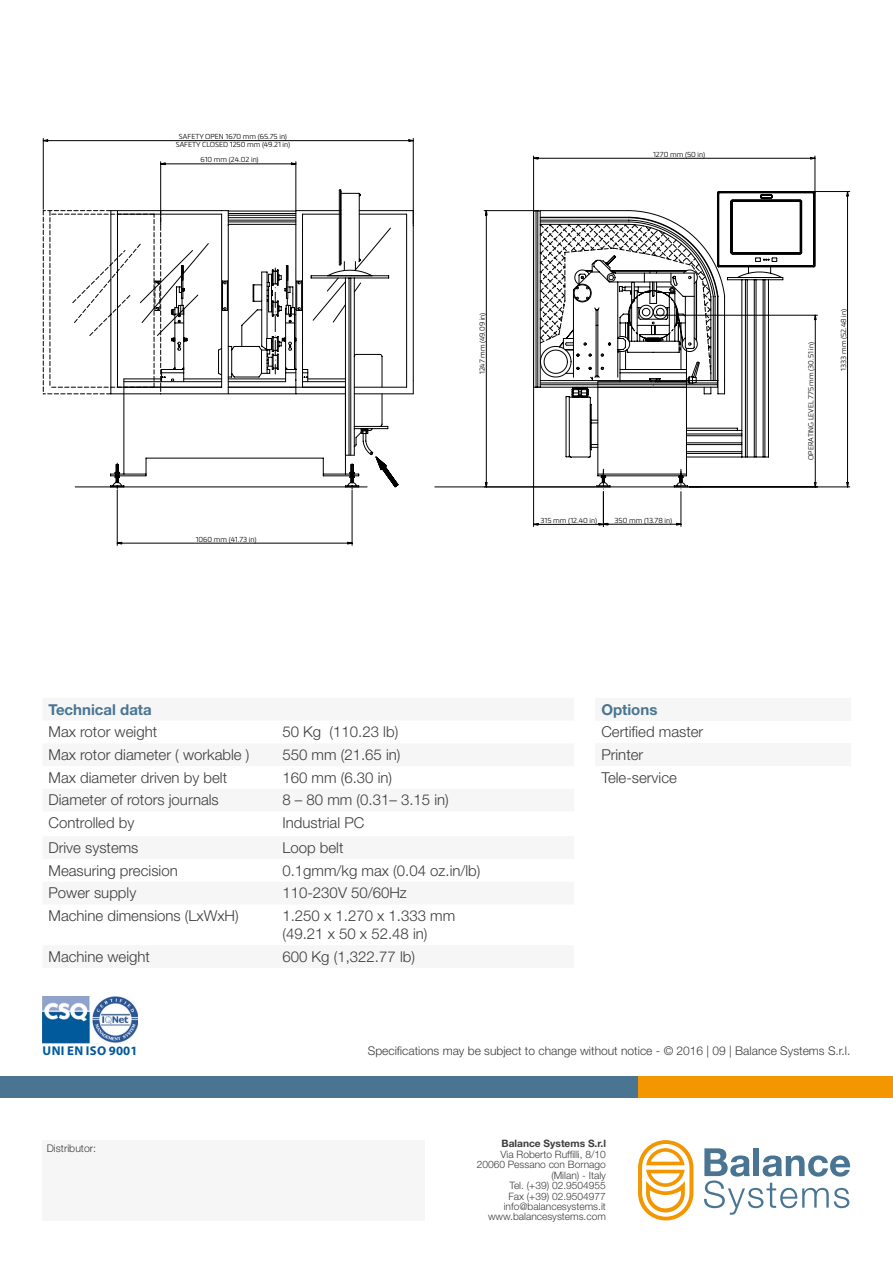
<style>
.page{position:relative;width:893px;height:1263px;background:#fff}
.page>*{position:absolute;margin:0;border:0;box-sizing:border-box;transform-origin:0 0}
.t1{font:300 15px/22.6px "Helvetica Neue LT Std";color:#3c3c3b}
.t2{font:700 15px "Helvetica Neue LT Std";color:#497593}
.t3{font:700 12.75px "Myriad Pro";letter-spacing:.03em;color:#015a9c}
.t4{font:300 12px "Helvetica Neue LT Std";color:#3c3c3b}
.t5{font:300 10.5px "Helvetica Neue LT Std";color:#3c3c3b}
.t6{font:300 10.2px/10.5px "Helvetica Neue LT Std";color:#3c3c3b;text-align:right}
.t7{font:700 10.2px "Helvetica Neue LT Std";color:#3c3c3b}
.t8{font:7.2px/8.6px "Metronic Pro";color:#000;text-align:center}
</style>
<div class="page">
<svg style="left:638px;top:1140px;width:55px;height:80px"></svg>
<svg style="left:704px;top:1148px;width:146px;height:67px"></svg>
<div style="left:43px;top:1140px;width:382px;height:80px;background:#f6f6f6"></div>
<div style="left:0;top:1076px;width:638px;height:21px;background:#497593"></div>
<div style="left:638px;top:1076px;width:255px;height:21px;background:#f49600"></div>
<img style="left:43px;top:996px;width:95px;height:47px">
<div style="left:595px;top:698px;width:255px;height:23px;background:#f6f6f6"></div>
<div style="left:595px;top:743px;width:255px;height:23px;background:#f6f6f6"></div>
<svg style="left:817px;top:191px;width:33px;height:297px"></svg>
<svg style="left:43px;top:138px;width:774px;height:408px"></svg>
<svg style="left:42px;top:139px;width:659px;height:255px"></svg>
<svg style="left:75px;top:489px;width:530px;height:38px"></svg>
<svg style="left:43px;top:189px;width:772px;height:300px"></svg>
<svg style="left:123px;top:378px;width:565px;height:109px"></svg>
<p class="t8" style="left:176px;top:132px;width:116px">SAFETY OPEN 1670 mm (65.75 in)<br>SAFETY CLOSED 1250 mm (49.21 in)</p>
<p class="t8" style="left:201px;top:156px;width:60px">610 mm (24.02 in)</p>
<p class="t8" style="left:196px;top:535px;width:62px">1060 mm (41.73 in)</p>
<p class="t8" style="left:653px;top:150px;width:54px">1270 mm (50 in)</p>
<p class="t8" style="left:478px;top:374px;width:63px;rotate:-90deg">1247 mm (49.09 in)</p>
<p class="t8" style="left:541px;top:516px;width:58px">315 mm (12.40 in)</p>
<p class="t8" style="left:615px;top:516px;width:59px">350 mm (13.78 in)</p>
<p class="t2" style="left:49px;top:700px;width:105px">Technical data</p>
<p class="t1" style="left:49px;top:720px;width:110px">Max rotor weight</p>
<p class="t1" style="left:282px;top:720px;width:117px">50 Kg (110.23 lb)</p>
<p class="t1" style="left:49px;top:743px;width:202px">Max rotor diameter ( workable )</p>
<p class="t1" style="left:282px;top:743px;width:120px">550 mm (21.65 in)</p>
<p class="t1" style="left:49px;top:766px;width:180px">Max diameter driven by belt</p>
<p class="t1" style="left:282px;top:766px;width:111px">160 mm (6.30 in)</p>
<p class="t1" style="left:49px;top:788px;width:172px">Diameter of rotors journals</p>
<p class="t1" style="left:282px;top:788px;width:168px">8 – 80 mm (0.31– 3.15 in)</p>
<p class="t1" style="left:49px;top:811px;width:87px">Controlled by</p>
<p class="t1" style="left:282px;top:811px;width:83px">Industrial PC</p>
<p class="t1" style="left:49px;top:836px;width:91px">Drive systems</p>
<p class="t1" style="left:282px;top:836px;width:63px">Loop belt</p>
<p class="t1" style="left:49px;top:859px;width:131px">Measuring precision</p>
<p class="t1" style="left:282px;top:859px;width:200px">0.1gmm/kg max (0.04 oz.in/lb)</p>
<p class="t1" style="left:49px;top:881px;width:89px">Power supply</p>
<p class="t1" style="left:282px;top:881px;width:126px">110-230V 50/60Hz</p>
<p class="t1" style="left:49px;top:904px;width:192px">Machine dimensions (LxWxH)</p>
<p class="t1" style="left:282px;top:906px;width:174px;line-height:18px">1.250 x 1.270 x 1.333 mm (49.21 x 50 x 52.48 in)</p>
<p class="t1" style="left:49px;top:945px;width:103px">Machine weight</p>
<p class="t1" style="left:282px;top:945px;width:134px">600 Kg (1,322.77 lb)</p>
<p class="t2" style="left:601px;top:700px;width:58px">Options</p>
<p class="t1" style="left:601px;top:720px;width:103px">Certified master<br>Printer<br>Tele-service</p>
<p class="t8" style="left:807px;top:460px;width:119px;rotate:-90deg">OPERATING LEVEL 775 mm (30.51 in)</p>
<p class="t8" style="left:840px;top:371px;width:63px;rotate:-90deg">1333 mm (52.48 in)</p>
<p class="t3" style="left:43px;top:1042px;width:96px">UNI EN ISO 9001</p>
<p class="t4" style="left:368px;top:1043px;width:484px">Specifications may be subject to change without notice - © 2016 | 09 | Balance Systems S.r.l.</p>
<p class="t5" style="left:47px;top:1142px;width:51px">Distributor:</p>
<p class="t7" style="left:501px;top:1137px;width:106px">Balance Systems S.r.l</p>
<p class="t6" style="left:477px;top:1149px;width:131px">Via Roberto Ruffilli, 8/10<br>20060 Pessano con Bornago (Milan) - Italy<br>Tel. (+39) 02.9504955<br>Fax (+39) 02.9504977 info@balancesystems.it www.balancesystems.com</p>
</div>
